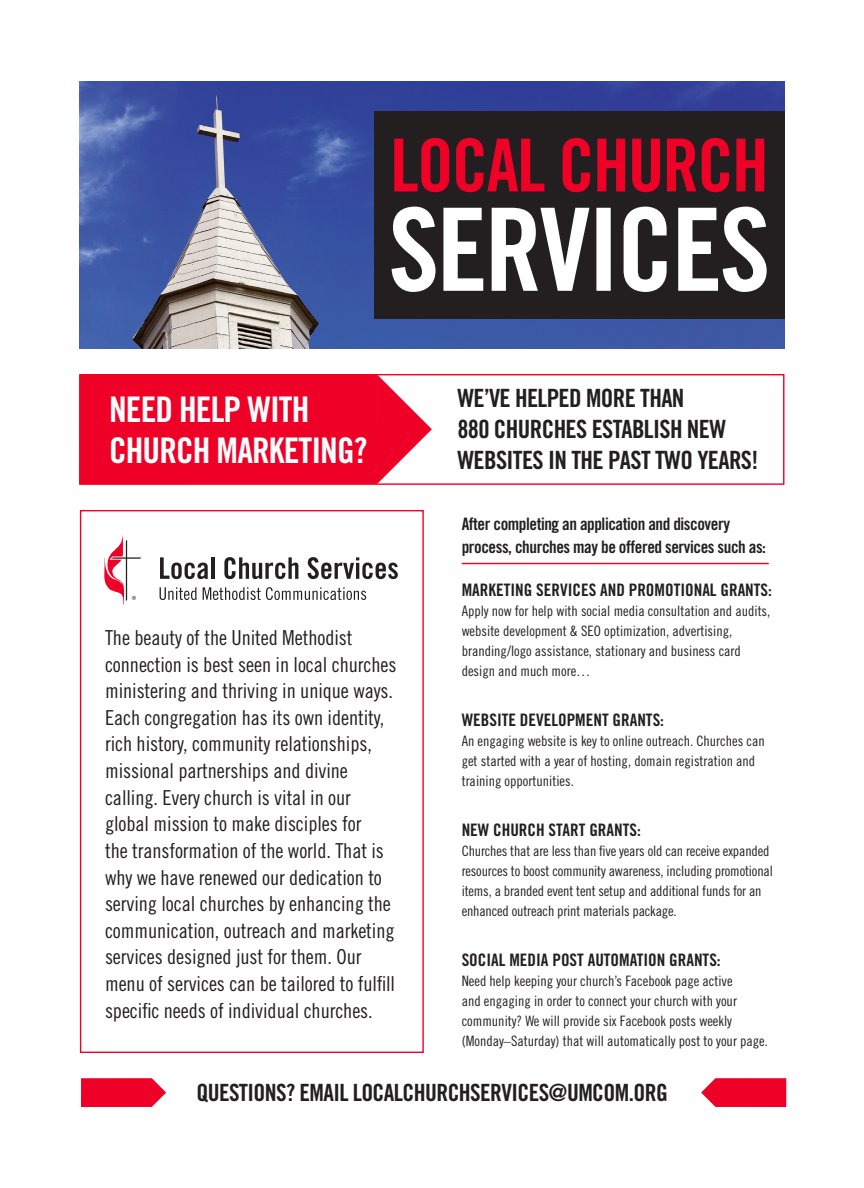
<style>
.page{position:relative;width:864px;height:1188px;background:#fff}
.page>*{position:absolute;margin:0;border:0;box-sizing:border-box;transform-origin:0 0}
.t1{font:35.25px/41.2px "Trade Gothic LT Std Bd Cn 20";letter-spacing:-.025em;color:#fff}
.t2{font:25.2px/30.8px "Trade Gothic LT Std Bd Cn 20";letter-spacing:-.025em;color:#231f20}
.t3{font:23.7px "Trade Gothic LT Std Bd Cn 20";letter-spacing:-.025em;color:#231f20}
.t4{font:20.7px/26.5px "Trade Gothic LT Std Cn 18";letter-spacing:-.005em;color:#231f20}
.t5{font:17.25px "Trade Gothic LT Std Bd Cn 20";color:#231f20}
.t6{font:17.25px/23px "Trade Gothic LT Std Bd Cn 20";letter-spacing:-.025em;color:#231f20}
.t7{font:14.4px/20.1px "Trade Gothic LT Std Cn 18";color:#231f20}
</style>
<div class="page">
<img style="left:80px;top:81px;width:704px;height:268px">
<div style="left:79px;top:374px;width:705px;height:111px;border:1px solid #ef0027"></div>
<svg style="left:79px;top:375px;width:353px;height:109px;background:#f01337"></svg>
<div style="left:374px;top:111px;width:410px;height:208px;background:#231f20"></div>
<svg style="left:394px;top:138px;width:370px;height:54px"></svg>
<svg style="left:392px;top:207px;width:375px;height:85px"></svg>
<svg style="left:81px;top:1078px;width:85px;height:29px;background:#f0173a"></svg>
<svg style="left:701px;top:1078px;width:85px;height:29px;background:#f0173b"></svg>
<hr style="left:462px;top:563px;width:307px;height:1px;background:#ef0027">
<svg style="left:104px;top:535px;width:37px;height:70px"></svg>
<svg style="left:160px;top:557px;width:48px;height:22px"></svg>
<hr style="left:211px;top:557px;width:3px;height:22px;background:#231f20">
<svg style="left:224px;top:557px;width:74px;height:22px"></svg>
<svg style="left:307px;top:557px;width:91px;height:22px"></svg>
<svg style="left:160px;top:587px;width:37px;height:13px"></svg>
<svg style="left:203px;top:587px;width:163px;height:13px"></svg>
<p class="t1" style="left:109px;top:388px;width:260px">NEED HELP WITH<br>CHURCH MARKETING?</p>
<p class="t4" style="left:105px;top:624px;width:293px">The beauty of the United Methodist connection is best seen in local churches ministering and thriving in unique ways.<br>Each congregation has its own identity, rich history, community relationships, missional partnerships and divine calling. Every church is vital in our global mission to make disciples for<br>the transformation of the world. That is why we have renewed our dedication to serving local churches by enhancing the communication, outreach and marketing services designed just for them. Our menu of services can be tailored to fulfill specific needs of individual churches.</p>
<p class="t2" style="left:457px;top:383px;width:303px">WE’VE HELPED MORE THAN<br>880 CHURCHES ESTABLISH NEW<br>WEBSITES IN THE PAST TWO YEARS!</p>
<p class="t6" style="left:462px;top:512px;width:306px">After completing an application and discovery process, churches may be offered services such as:</p>
<p class="t5" style="left:462px;top:579px;width:312px">MARKETING SERVICES AND PROMOTIONAL GRANTS:</p>
<p class="t7" style="left:462px;top:601px;width:310px">Apply now for help with social media consultation and audits, website development &amp; SEO optimization, advertising, branding/logo assistance, stationary and business card design and much more…</p>
<p class="t5" style="left:462px;top:709px;width:204px">WEBSITE DEVELOPMENT GRANTS:</p>
<p class="t7" style="left:462px;top:730px;width:305px">An engaging website is key to online outreach. Churches can get started with a year of hosting, domain registration and training opportunities.</p>
<p class="t5" style="left:462px;top:819px;width:181px">NEW CHURCH START GRANTS:</p>
<p class="t7" style="left:462px;top:840px;width:313px">Churches that are less than five years old can receive expanded resources to boost community awareness, including promotional items, a branded event tent setup and additional funds for an enhanced outreach print materials package.</p>
<p class="t5" style="left:462px;top:949px;width:261px">SOCIAL MEDIA POST AUTOMATION GRANTS:</p>
<p class="t7" style="left:462px;top:970px;width:308px">Need help keeping your church’s Facebook page active<br>and engaging in order to connect your church with your community? We will provide six Facebook posts weekly (Monday–Saturday) that will automatically post to your page.</p>
<p class="t3" style="left:196px;top:1078px;width:473px">QUESTIONS? EMAIL LOCALCHURCHSERVICES@UMCOM.ORG</p>
</div>
